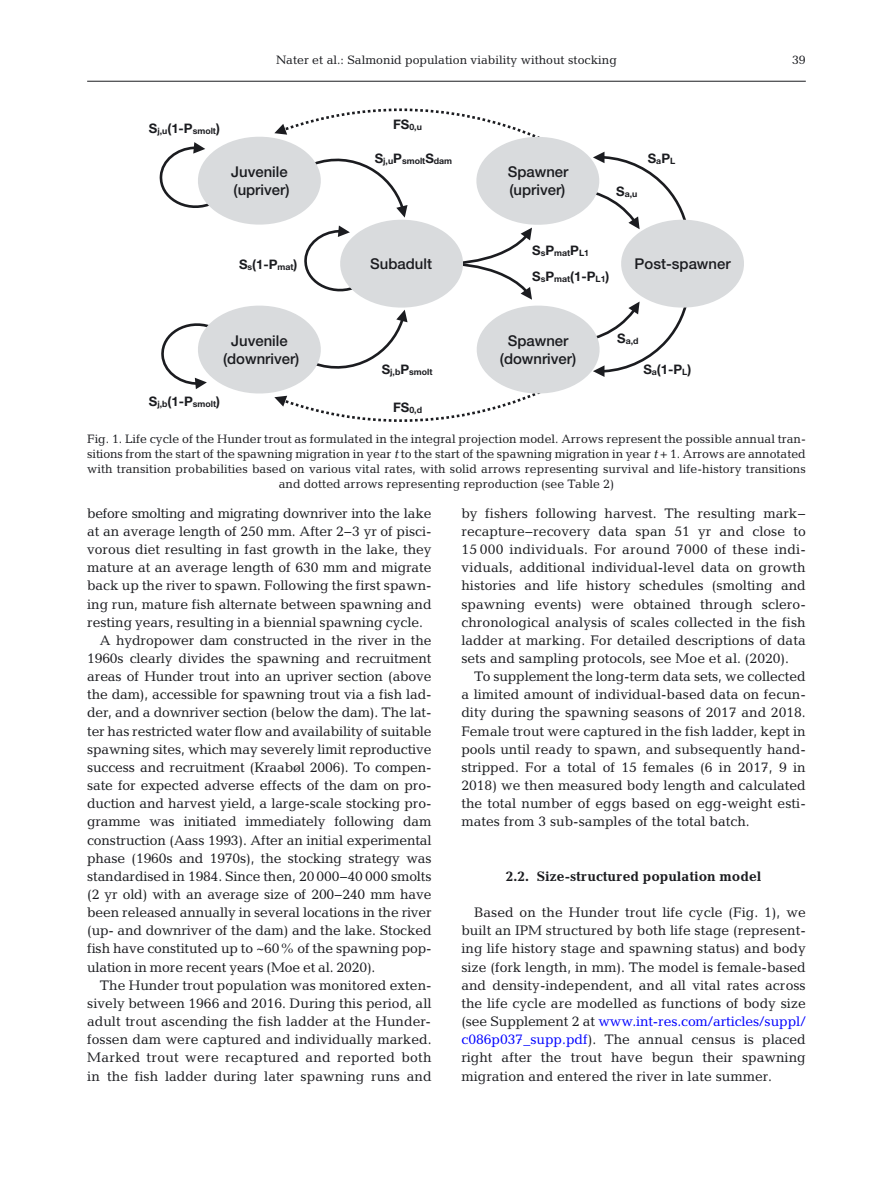
<style>
.page{position:relative;width:893px;height:1178px;background:#fff}
.page>*{position:absolute;margin:0;border:0;box-sizing:border-box;transform-origin:0 0}
.t1{font:500 14.85px/18.5px "Helvetica Neue";color:#1b1c20}
.t2{font:13.95px/18.1px "Candida Pro";letter-spacing:-.01em;color:#1b1c20;text-align:justify}
.t3{font:13.95px "Candida";letter-spacing:-.01em;color:#00f}
.t4{font:13.95px "Candida Pro";letter-spacing:.015em;color:#1b1c20}
.t5{font:700 13.95px "Candida Pro";color:#1b1c20}
.t6{font:700 13.2px "Helvetica Neue";color:#1b1c20}
.t7{font:12.3px/14.7px "Candida Pro";color:#1b1c20;text-align:center}
.t8{font:700 8.7px "Helvetica Neue";color:#1b1c20}
.s1{font-size:13.2px}
.s2{font-size:8.7px}
.s3{font-family:"Oblique Straight Plain"}
.s4{font-family:"Candida Pro";color:#1b1c20}
.s5{font-family:"Candida";color:#00f}
</style>
<div class="page">
<hr style="left:87px;top:81px;width:719px;height:1px;background:#1b1c20">
<svg style="left:160px;top:109px;width:584px;height:313px"></svg>
<p class="t7" style="left:276px;top:53px;width:342px">Nater et al.: Salmonid population viability without stocking</p>
<p class="t7" style="left:792px;top:54px;width:15px">39</p>
<p class="t8" style="left:149px;top:128px;width:73px"><span class="s1">S</span>j,u<span class="s1">(1-P</span>smolt<span class="s1">)</span></p>
<p class="t1" style="left:231px;top:164px;width:60px">Juvenile (upriver)</p>
<p class="t6" style="left:239px;top:259px;width:60px">S<span class="s2">s</span>(1-P<span class="s2">mat</span>)</p>
<p class="t8" style="left:393px;top:124px;width:30px"><span class="s1">FS</span>0,u</p>
<p class="t8" style="left:375px;top:158px;width:79px"><span class="s1">S</span>j,u<span class="s1">P</span>smolt<span class="s1">S</span>dam</p>
<p class="t1" style="left:508px;top:164px;width:62px">Spawner (upriver)</p>
<p class="t8" style="left:616px;top:191px;width:23px"><span class="s1">S</span>a,u</p>
<p class="t6" style="left:648px;top:153px;width:29px">S<span class="s2">a</span>P<span class="s2">L</span></p>
<p class="t8" style="left:532px;top:250px;width:58px"><span class="s1">S</span>s<span class="s1">P</span>mat<span class="s1">P</span>L1</p>
<p class="t6" style="left:532px;top:272px;width:79px">S<span class="s2">s</span>P<span class="s2">mat</span>(1-P<span class="s2">L1</span>)</p>
<p class="t1" style="left:370px;top:256px;width:63px">Subadult</p>
<p class="t1" style="left:635px;top:256px;width:97px">Post-spawner</p>
<p class="t1" style="left:223px;top:333px;width:78px;text-align:center">Juvenile (downriver)</p>
<p class="t8" style="left:382px;top:369px;width:52px"><span class="s1">S</span>j,b<span class="s1">P</span>smolt</p>
<p class="t1" style="left:500px;top:333px;width:78px;text-align:center">Spawner (downriver)</p>
<p class="t8" style="left:617px;top:338px;width:23px"><span class="s1">S</span>a,d</p>
<p class="t6" style="left:643px;top:364px;width:49px">S<span class="s2">a</span>(1-P<span class="s2">L</span>)</p>
<p class="t8" style="left:149px;top:401px;width:73px"><span class="s1">S</span>j,b<span class="s1">(1-P</span>smolt<span class="s1">)</span></p>
<p class="t8" style="left:393px;top:406px;width:30px"><span class="s1">FS</span>0,d</p>
<p class="t7" style="left:87px;top:433px;width:720px">Fig. 1. Life cycle of the Hunder trout as formulated in the integral projection model. Arrows represent the possible annual tran&shy;sitions from the start of the spawning migration in year <span class="s3">t</span> to the start of the spawning migration in year <span class="s3">t</span> + 1. Arrows are annotated with transition probabilities based on various vital rates, with solid arrows representing survival and life-history transitions and dotted arrows representing reproduction (see Table 2)</p>
<p class="t2" style="left:87px;top:505px;width:346px">before smolting and migrating downriver into the lake</p>
<p class="t2" style="left:87px;top:524px;width:346px">at an average length of 250 mm. After 2−3 yr of pisci -</p>
<p class="t2" style="left:87px;top:542px;width:346px">vorous diet resulting in fast growth in the lake, they</p>
<p class="t2" style="left:87px;top:560px;width:346px">mature at an average length of 630 mm and migrate</p>
<p class="t2" style="left:87px;top:578px;width:346px">back up the river to spawn. Following the first spawn-</p>
<p class="t2" style="left:87px;top:596px;width:346px">ing run, mature fish alternate between spawning and</p>
<p class="t2" style="left:87px;top:614px;width:337px">resting years, resulting in a biennial spawning cycle.</p>
<p class="t2" style="left:100px;top:632px;width:333px">A hydropower dam constructed in the river in the</p>
<p class="t2" style="left:87px;top:651px;width:346px">1960s clearly divides the spawning and recruitment</p>
<p class="t2" style="left:87px;top:669px;width:346px">areas of Hunder trout into an upriver section (above</p>
<p class="t2" style="left:87px;top:687px;width:346px">the dam), accessible for spawning trout via a fish lad-</p>
<p class="t2" style="left:87px;top:705px;width:346px">der, and a downriver section (below the dam). The lat-</p>
<p class="t2" style="left:87px;top:723px;width:346px">ter has restricted water flow and availability of suitable</p>
<p class="t2" style="left:87px;top:741px;width:346px">spawning sites, which may severely limit reproductive</p>
<p class="t2" style="left:87px;top:760px;width:346px">success and recruitment (Kraabøl 2006). To compen-</p>
<p class="t2" style="left:87px;top:778px;width:346px">sate for expected adverse effects of the dam on pro-</p>
<p class="t2" style="left:87px;top:796px;width:346px">duction and harvest yield, a large-scale stocking pro-</p>
<p class="t2" style="left:87px;top:814px;width:346px">gramme was initiated immediately following dam</p>
<p class="t2" style="left:87px;top:832px;width:346px">construction (Aass 1993). After an initial experimental</p>
<p class="t2" style="left:87px;top:850px;width:346px">phase (1960s and 1970s), the stocking strategy was</p>
<p class="t2" style="left:87px;top:868px;width:346px">standardised in 1984. Since then, 20 000−40 000 smolts</p>
<p class="t2" style="left:87px;top:887px;width:346px">(2 yr old) with an average size of 200−240 mm have</p>
<p class="t2" style="left:87px;top:905px;width:346px">been released annually in several locations in the river</p>
<p class="t2" style="left:87px;top:923px;width:346px">(up- and downriver of the dam) and the lake. Stocked</p>
<p class="t2" style="left:87px;top:941px;width:346px">fish have constituted up to ~60% of the spawning pop-</p>
<p class="t2" style="left:87px;top:959px;width:290px">ulation in more recent years (Moe et al. 2020).</p>
<p class="t2" style="left:100px;top:977px;width:333px">The Hunder trout population was monitored exten-</p>
<p class="t2" style="left:87px;top:995px;width:346px">sively between 1966 and 2016. During this period, all</p>
<p class="t2" style="left:87px;top:1014px;width:345px">adult trout ascending the fish ladder at the Hunder-</p>
<p class="t2" style="left:87px;top:1032px;width:346px">fossen dam were captured and individually marked.</p>
<p class="t4" style="left:87px;top:1053px;width:346px">Marked trout were recaptured and reported both</p>
<p class="t2" style="left:87px;top:1068px;width:346px">in the fish ladder during later spawning runs and</p>
<p class="t2" style="left:461px;top:505px;width:346px">by fishers following harvest. The resulting mark− recapture−recovery data span 51 yr and close to 15 000 individuals. For around 7000 of these indi&shy;viduals, additional individual-level data on growth histories and life history schedules (smolting and spawning events) were obtained through sclero - chronological analysis of scales collected in the fish ladder at marking. For detailed descriptions of data sets and sampling protocols, see Moe et al. (2020).</p>
<p class="t2" style="left:461px;top:669px;width:346px;text-indent:13px">To supplement the long-term data sets, we collected a limited amount of individual-based data on fecun&shy;dity during the spawning seasons of 2017 and 2018.<br>Female trout were captured in the fish ladder, kept in pools until ready to spawn, and subsequently hand&shy;stripped. For a total of 15 females (6 in 2017, 9 in 2018) we then measured body length and calculated the total number of eggs based on egg-weight esti&shy;mates from 3 sub-samples of the total batch.</p>
<p class="t5" style="left:506px;top:871px;width:257px">2.2. Size-structured population model</p>
<p class="t2" style="left:461px;top:905px;width:346px;text-indent:13px">Based on the Hunder trout life cycle (Fig. 1), we built an IPM structured by both life stage (represent&shy;ing life history stage and spawning status) and body size (fork length, in mm). The model is female-based and density-independent, and all vital rates across the life cycle are modelled as functions of body size</p>
<p class="t3" style="left:461px;top:1016px;width:346px"><span class="s4">(see Supplement 2 at</span> www.int-res.com/articles/suppl/</p>
<p class="t2" style="left:461px;top:1032px;width:346px"><span class="s5">c086p037_supp.pdf</span>). The annual census is placed right after the trout have begun their spawning migration and entered the river in late summer.</p>
</div>
